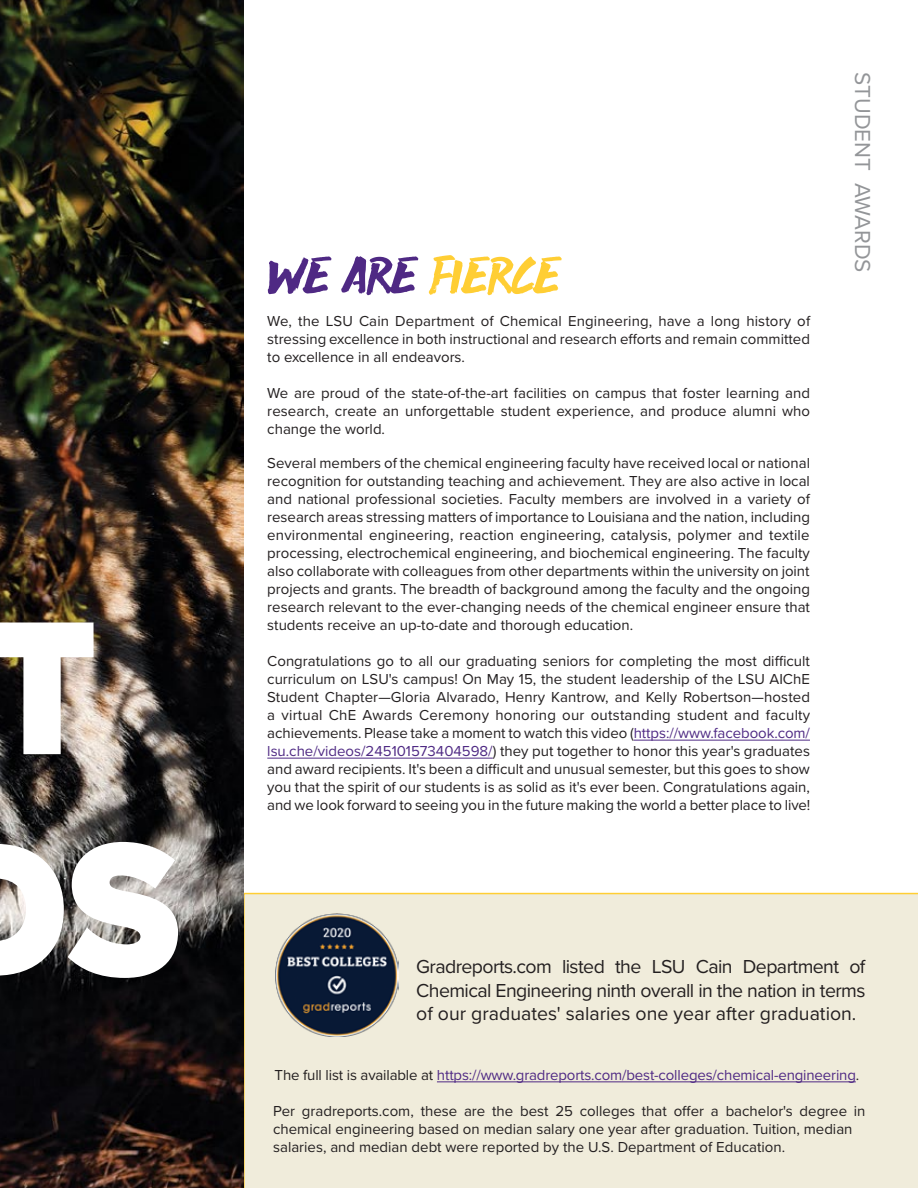
<style>
.page{position:relative;width:918px;height:1188px;background:#fff}
.page>*{position:absolute;margin:0;border:0;box-sizing:border-box;transform-origin:0 0}
.t1{font:900 197.4px/221.4px "Proxima Nova";color:#fff;scale:.93 1}
.t2{font:52.5px "Extra Mile";color:#ffce34}
.t3{font:22.5px "Proxima Nova";color:#939598}
.t4{font:19.5px/23.4px "Proxima Nova";color:#231f20;text-align:justify}
.t5{font:15px/18px "Proxima Nova";color:#231f20;text-align:justify}
.t6{font:15px "Proxima Nova";letter-spacing:-.01em;color:#4f2984}
.s1{color:#4f2984}
.s2{color:#4f2a84}
.s3{color:#231f20}
</style>
<div class="page">
<div style="left:243px;top:893px;width:675px;height:295px;background:#f0ecdb"></div>
<img style="left:0;top:0;width:243px;height:1188px">
<hr style="left:634px;top:740px;width:176px;height:1px;background:#4f2a84">
<hr style="left:267px;top:758px;width:226px;height:1px;background:#4f2a84">
<img style="left:275px;top:914px;width:123px;height:122px">
<h1 class="t1" style="left:-69px;top:576px;width:269px">T<br>DS</h1>
<p class="t2" style="left:267px;top:252px;width:295px"><span class="s1">WE ARE</span> FIERCE</p>
<p class="t5" style="left:267px;top:311px;width:544px">We, the LSU Cain Department of Chemical Engineering, have a long history of stressing excellence in both instructional and research efforts and remain committed to excellence in all endeavors.</p>
<p class="t5" style="left:267px;top:383px;width:544px">We are proud of the state-of-the-art facilities on campus that foster learning and research, create an unforgettable student experience, and produce alumni who change the world.</p>
<p class="t5" style="left:267px;top:453px;width:544px">Several members of the chemical engineering faculty have received local or national recognition for outstanding teaching and achievement. They are also active in local and national professional societies. Faculty members are involved in a variety of research areas stressing matters of importance to Louisiana and the nation, including environmental engineering, reaction engineering, catalysis, polymer and textile processing, electrochemical engineering, and biochemical engineering. The faculty also collaborate with colleagues from other departments within the university on joint projects and grants. The breadth of background among the faculty and the ongoing research relevant to the ever-changing needs of the chemical engineer ensure that students receive an up-to-date and thorough education.</p>
<p class="t5" style="left:267px;top:651px;width:545px">Congratulations go to all our graduating seniors for completing the most difficult curriculum on LSU's campus! On May 15, the student leadership of the LSU AIChE Student Chapter—Gloria Alvarado, Henry Kantrow, and Kelly Robertson—hosted a virtual ChE Awards Ceremony honoring our outstanding student and faculty achievements. Please take a moment to watch this video (<span class="s2">https://www.facebook.com/ lsu.che/videos/245101573404598/</span>) they put together to honor this year's graduates and award recipients. It's been a difficult and unusual semester, but this goes to show you that the spirit of our students is as solid as it's ever been. Congratulations again, and we look forward to seeing you in the future making the world a better place to live!</p>
<p class="t3" style="left:879px;top:72px;width:202px;rotate:90deg">STUDENT AWARDS</p>
<p class="t4" style="left:416px;top:954px;width:451px">Gradreports.com listed the LSU Cain Department of Chemical Engineering ninth overall in the nation in terms of our graduates' salaries one year after graduation.</p>
<p class="t6" style="left:275px;top:1063px;width:586px"><span class="s3">The full list is available at</span> https://www.gradreports.com/best-colleges/chemical-engineering<span class="s3">.</span></p>
<p class="t5" style="left:273px;top:1101px;width:594px;text-align:left">Per gradreports.com, these are the best 25 colleges that offer a bachelor's degree in chemical engineering based on median salary one year after graduation. Tuition, median salaries, and median debt were reported by the U.S. Department of Education.</p>
</div>
